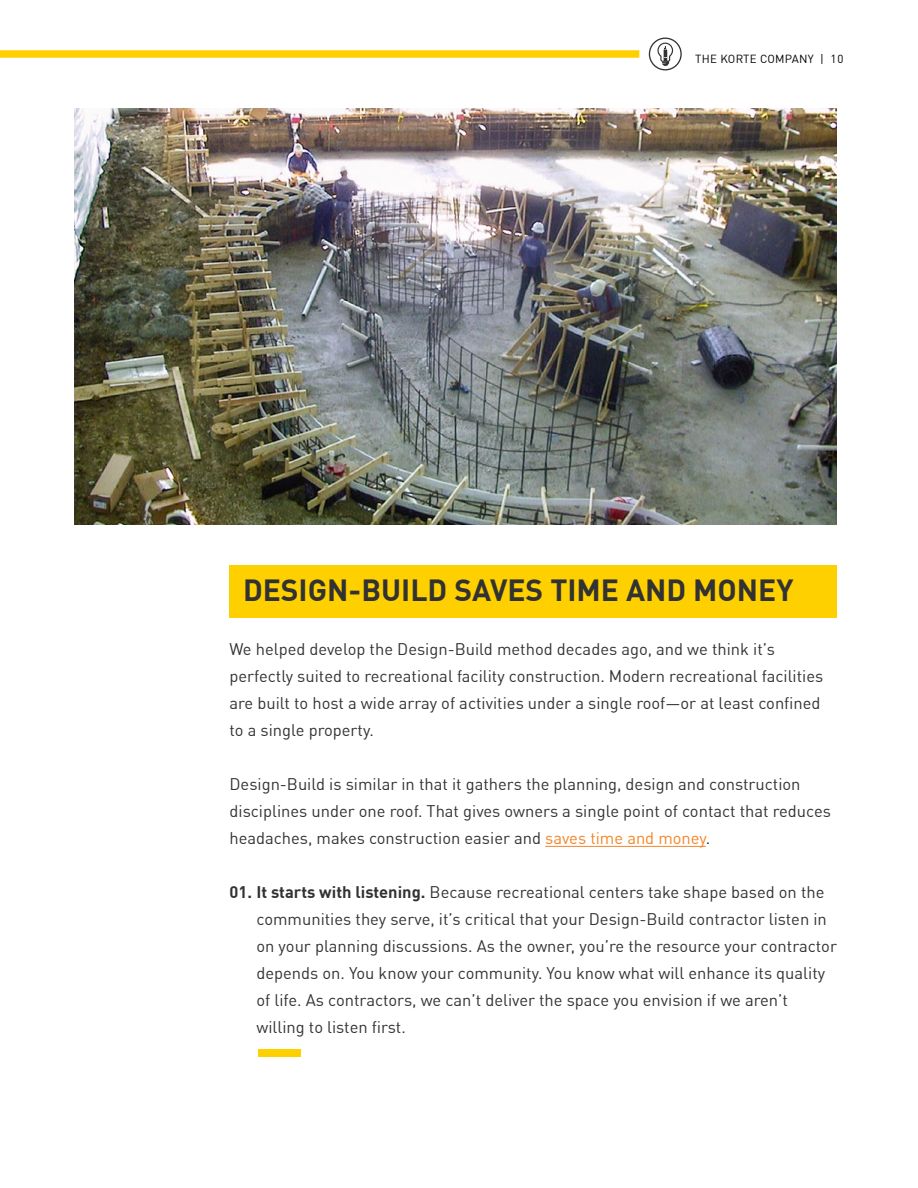
<style>
.page{position:relative;width:918px;height:1188px;background:#fff}
.page>*{position:absolute;margin:0;border:0;box-sizing:border-box;transform-origin:0 0}
.t1{font:700 30px "DIN Offc";color:#323232}
.t2{font:16.5px/27px "DIN Offc";color:#323232}
.t3{font:11.55px "DIN Offc";letter-spacing:.02em;color:#000}
.s1{color:#f58427}
.s2{font-weight:700}
</style>
<div class="page">
<svg style="left:649px;top:38px;width:33px;height:32px"></svg>
<div style="left:0;top:50px;width:639px;height:8px;background:#ffd000"></div>
<div style="left:230px;top:565px;width:607px;height:52px;background:#ffd000"></div>
<hr style="left:545px;top:846px;width:161px;height:1px;background:#f58427">
<img style="left:74px;top:108px;width:763px;height:417px">
<div style="left:258px;top:1049px;width:42px;height:8px;background:#ffd000"></div>
<p class="t3" style="left:695px;top:51px;width:150px">THE KORTE COMPANY | 10</p>
<h1 class="t1" style="left:243px;top:571px;width:552px">DESIGN-BUILD SAVES TIME AND MONEY</h1>
<p class="t2" style="left:230px;top:636px;width:595px">We helped develop the Design-Build method decades ago, and we think it’s perfectly suited to recreational facility construction. Modern recreational facilities are built to host a wide array of activities under a single roof—or at least confined to a single property.</p>
<p class="t2" style="left:230px;top:771px;width:603px">Design-Build is similar in that it gathers the planning, design and construction disciplines under one roof. That gives owners a single point of contact that reduces headaches, makes construction easier and <span class="s1">saves time and money</span>.</p>
<p class="t2" style="left:256px;top:879px;width:582px;text-indent:-27px"><span class="s2">01. It starts with listening.</span> Because recreational centers take shape based on the communities they serve, it’s critical that your Design-Build contractor listen in on your planning discussions. As the owner, you’re the resource your contractor depends on. You know your community. You know what will enhance its quality of life. As contractors, we can’t deliver the space you envision if we aren’t willing to listen first.</p>
</div>
